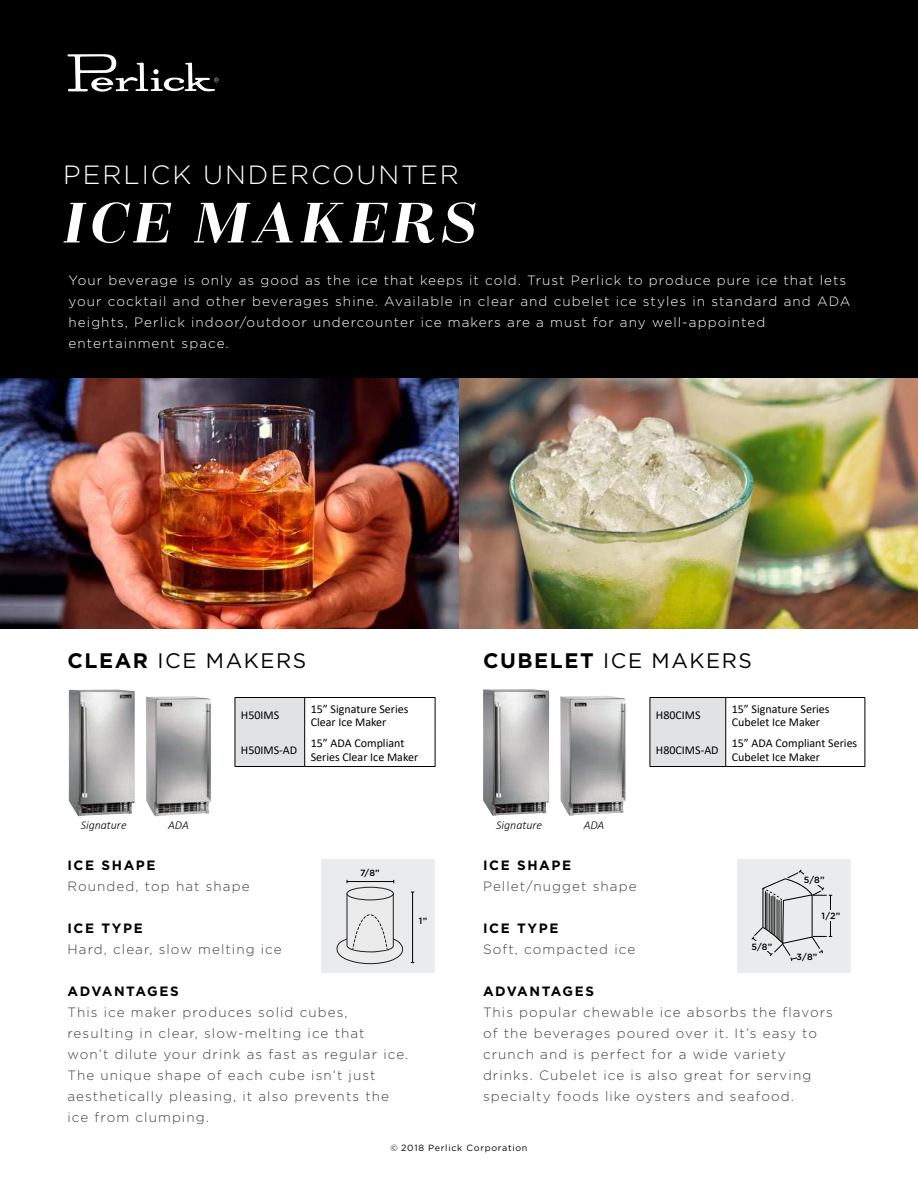
<style>
.page{position:relative;width:918px;height:1188px;background:#fff}
.page>*{position:absolute;margin:0;border:0;box-sizing:border-box;transform-origin:0 0}
.t1{font:italic 700 63.9px "Zahrah";letter-spacing:.075em;color:#fff}
.t2{font:300 26.4px "Gotham";letter-spacing:.075em;color:#fff}
.t3{font:21px "Gotham";letter-spacing:.075em;color:#000}
.t4{font:300 13.5px/21px "Gotham";letter-spacing:.08em;color:#404042}
.t5{font:300 13.5px/21px "Gotham";letter-spacing:.08em;color:#fff}
.t6{font:700 13.5px "Gotham";letter-spacing:.12em;color:#000}
.t7{font:12px/13.5px "Calibri";color:#000}
.t8{font:italic 300 12px "Calibri";color:#000}
.t9{font:9px "Gotham";letter-spacing:.08em;color:#000}
.t10{font:500 9px "Gotham";color:#000}
.s1{font-weight:700}
</style>
<div class="page">
<img style="left:0;top:378px;width:918px;height:251px">
<img style="left:68px;top:689px;width:67px;height:127px">
<div style="left:0;top:0;width:918px;height:378px;background:#000"></div>
<svg style="left:68px;top:54px;width:151px;height:38px"></svg>
<div style="left:321px;top:860px;width:114px;height:113px;background:#eaebec"></div>
<img style="left:146px;top:696px;width:65px;height:120px">
<img style="left:483px;top:689px;width:66px;height:127px">
<img style="left:560px;top:696px;width:66px;height:120px">
<div style="left:236px;top:698px;width:68px;height:68px;background:#e1e2e4"></div>
<hr style="left:235px;top:697px;width:70px;height:1px;background:#000">
<hr style="left:235px;top:698px;width:1px;height:34px;background:#000">
<hr style="left:305px;top:697px;width:130px;height:1px;background:#000">
<hr style="left:304px;top:698px;width:1px;height:34px;background:#000">
<hr style="left:435px;top:698px;width:1px;height:34px;background:#000">
<hr style="left:235px;top:732px;width:1px;height:34px;background:#000">
<hr style="left:304px;top:732px;width:1px;height:34px;background:#000">
<hr style="left:435px;top:732px;width:1px;height:34px;background:#000">
<hr style="left:235px;top:766px;width:70px;height:1px;background:#000">
<hr style="left:305px;top:766px;width:130px;height:1px;background:#000">
<div style="left:651px;top:698px;width:75px;height:68px;background:#e1e2e4"></div>
<hr style="left:650px;top:697px;width:76px;height:1px;background:#000">
<hr style="left:650px;top:698px;width:1px;height:34px;background:#000">
<hr style="left:726px;top:697px;width:139px;height:1px;background:#000">
<hr style="left:726px;top:698px;width:1px;height:34px;background:#000">
<hr style="left:865px;top:698px;width:1px;height:34px;background:#000">
<hr style="left:650px;top:732px;width:1px;height:34px;background:#000">
<hr style="left:726px;top:732px;width:1px;height:34px;background:#000">
<hr style="left:865px;top:732px;width:1px;height:34px;background:#000">
<hr style="left:650px;top:766px;width:76px;height:1px;background:#000">
<hr style="left:726px;top:766px;width:139px;height:1px;background:#000">
<div style="left:347px;top:887px;width:47px;height:13px;border:1px solid #221f1f;border-radius:50%"></div>
<hr style="left:347px;top:881px;width:47px;height:1px;background:#000">
<svg style="left:336px;top:892px;width:78px;height:73px"></svg>
<div style="left:737px;top:860px;width:114px;height:113px;background:#eaebec"></div>
<svg style="left:751px;top:869px;width:81px;height:92px"></svg>
<div style="left:797px;top:951px;width:22px;height:12px;background:#eaebec"></div>
<h2 class="t2" style="left:63px;top:163px;width:397px">PERLICK UNDERCOUNTER</h2>
<h1 class="t1" style="left:64px;top:183px;width:415px">ICE MAKERS</h1>
<p class="t5" style="left:69px;top:271px;width:783px">Your beverage is only as good as the ice that keeps it cold. Trust Perlick to produce pure ice that lets your cocktail and other beverages shine. Available in clear and cubelet ice styles in standard and ADA heights, Perlick indoor/outdoor undercounter ice makers are a must for any well-appointed entertainment space.</p>
<h3 class="t3" style="left:68px;top:651px;width:240px"><span class="s1">CLEAR</span> ICE MAKERS</h3>
<h3 class="t3" style="left:483px;top:651px;width:271px"><span class="s1">CUBELET</span> ICE MAKERS</h3>
<p class="t7" style="left:241px;top:709px;width:40px">H50IMS</p>
<p class="t7" style="left:311px;top:703px;width:99px">15” Signature Series<br>Clear Ice Maker</p>
<p class="t7" style="left:241px;top:744px;width:58px">H50IMS-AD</p>
<p class="t7" style="left:311px;top:737px;width:109px">15” ADA Compliant<br>Series Clear Ice Maker</p>
<p class="t7" style="left:656px;top:709px;width:46px">H80CIMS</p>
<p class="t7" style="left:732px;top:703px;width:99px">15” Signature Series<br>Cubelet Ice Maker</p>
<p class="t7" style="left:656px;top:744px;width:64px">H80CIMS-AD</p>
<p class="t7" style="left:732px;top:737px;width:127px">15” ADA Compliant Series<br>Cubelet Ice Maker</p>
<p class="t8" style="left:81px;top:821px;width:47px">Signature</p>
<p class="t8" style="left:168px;top:821px;width:22px">ADA</p>
<p class="t8" style="left:496px;top:821px;width:47px">Signature</p>
<p class="t8" style="left:584px;top:821px;width:22px">ADA</p>
<p class="t10" style="left:360px;top:868px;width:21px">7/8”</p>
<p class="t6" style="left:68px;top:859px;width:90px">ICE SHAPE</p>
<p class="t4" style="left:68px;top:877px;width:184px">Rounded, top hat shape</p>
<p class="t6" style="left:68px;top:922px;width:77px">ICE TYPE</p>
<p class="t4" style="left:68px;top:940px;width:216px">Hard, clear, slow melting ice</p>
<p class="t6" style="left:68px;top:985px;width:113px">ADVANTAGES</p>
<p class="t4" style="left:68px;top:1003px;width:342px">This ice maker produces solid cubes, resulting in clear, slow-melting ice that won’t dilute your drink as fast as regular ice.<br>The unique shape of each cube isn’t just aesthetically pleasing, it also prevents the ice from clumping.</p>
<p class="t6" style="left:483px;top:859px;width:90px">ICE SHAPE</p>
<p class="t4" style="left:483px;top:877px;width:155px">Pellet/nugget shape</p>
<p class="t6" style="left:483px;top:922px;width:77px">ICE TYPE</p>
<p class="t4" style="left:483px;top:940px;width:154px">Soft, compacted ice</p>
<p class="t6" style="left:483px;top:985px;width:113px">ADVANTAGES</p>
<p class="t4" style="left:483px;top:1003px;width:351px">This popular chewable ice absorbs the flavors of the beverages poured over it. It’s easy to crunch and is perfect for a wide variety drinks. Cubelet ice is also great for serving specialty foods like oysters and seafood.</p>
<p class="t10" style="left:804px;top:875px;width:22px">5/8”</p>
<p class="t10" style="left:822px;top:912px;width:20px">1/2”</p>
<p class="t10" style="left:797px;top:953px;width:22px">3/8”</p>
<p class="t10" style="left:419px;top:916px;width:10px">1”</p>
<p class="t10" style="left:752px;top:943px;width:22px">5/8”</p>
<p class="t9" style="left:390px;top:1144px;width:139px">© 2018 Perlick Corporation</p>
</div>
